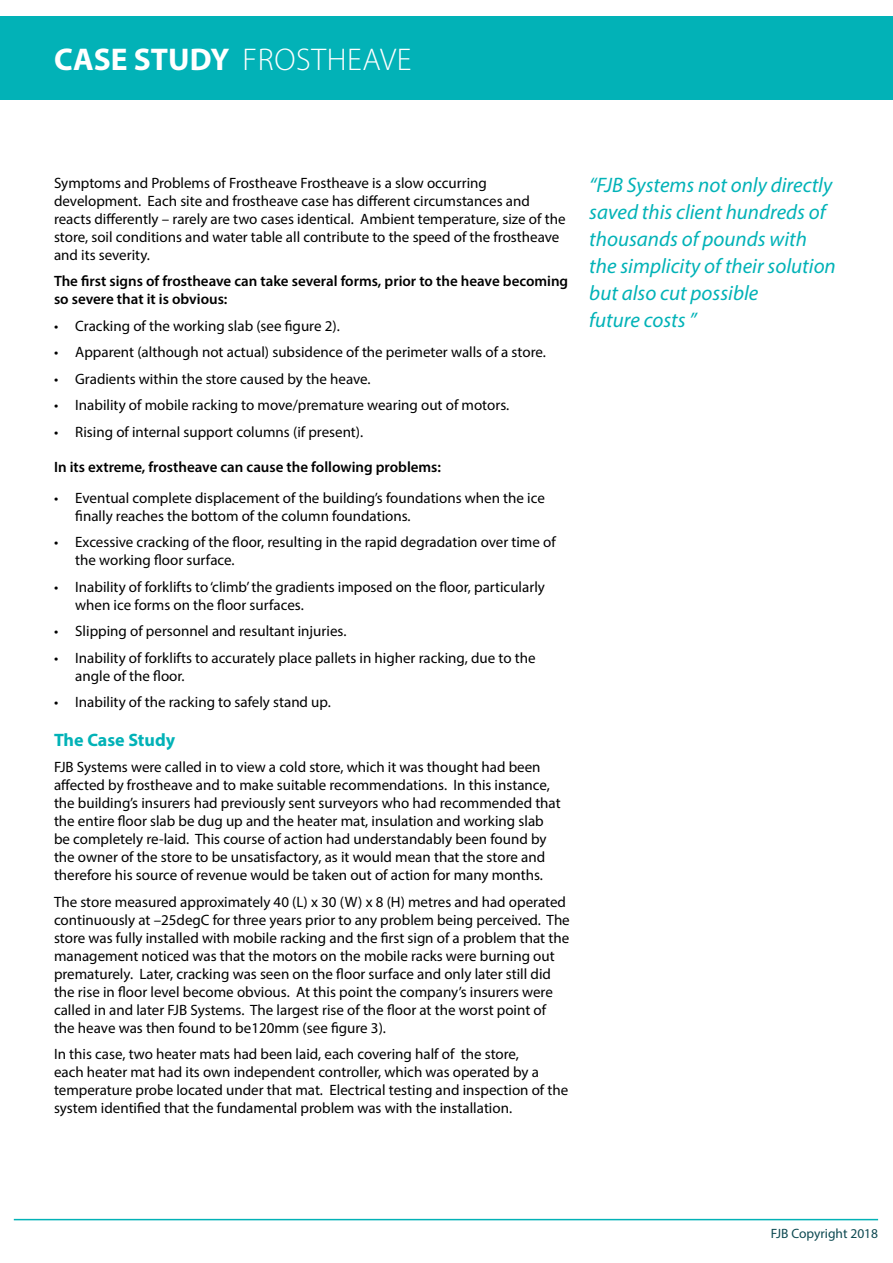
<style>
.page{position:relative;width:893px;height:1263px;background:#fff}
.page>*{position:absolute;margin:0;border:0;box-sizing:border-box;transform-origin:0 0}
.t1{font:300 31.5px "Myriad Pro";letter-spacing:.02em;color:#fff}
.t2{font:italic 21px/27px "Myriad Pro";color:#02b2b7}
.t3{font:700 18px "Myriad Pro";color:#02b2b7}
.t4{font:15px/18px "Myriad Pro";color:#000}
.t5{font:600 15px/18px "Myriad Pro";color:#000}
.t6{font:13.5px "Myriad Pro";color:#0d4951}
.s1{font-weight:700}
</style>
<div class="page">
<hr style="left:14px;top:1219px;width:864px;height:1px;background:#02b2b7">
<div style="left:0;top:16px;width:893px;height:84px;background:#02b2b7"></div>
<h1 class="t1" style="left:54px;top:40px;width:359px"><span class="s1">CASE STUDY</span> FROSTHEAVE</h1>
<p class="t4" style="left:54px;top:173px;width:513px">Symptoms and Problems of Frostheave Frostheave is a slow occurring development. Each site and frostheave case has different circumstances and reacts differently – rarely are two cases identical. Ambient temperature, size of the store, soil conditions and water table all contribute to the speed of the frostheave and its severity.</p>
<p class="t5" style="left:54px;top:272px;width:516px">The first signs of frostheave can take several forms, prior to the heave becoming so severe that it is obvious:</p>
<p class="t4" style="left:54px;top:316px;width:287px">• Cracking of the working slab (see figure 2).</p>
<p class="t4" style="left:54px;top:343px;width:493px">• Apparent (although not actual) subsidence of the perimeter walls of a store.</p>
<p class="t4" style="left:54px;top:369px;width:318px">• Gradients within the store caused by the heave.</p>
<p class="t4" style="left:54px;top:396px;width:457px">• Inability of mobile racking to move/premature wearing out of motors.</p>
<p class="t4" style="left:54px;top:422px;width:311px">• Rising of internal support columns (if present).</p>
<p class="t5" style="left:54px;top:457px;width:389px">In its extreme, frostheave can cause the following problems:</p>
<p class="t4" style="left:75px;top:488px;width:471px;text-indent:-21px">• Eventual complete displacement of the building’s foundations when the ice finally reaches the bottom of the column foundations.</p>
<p class="t4" style="left:75px;top:533px;width:482px;text-indent:-21px">• Excessive cracking of the floor, resulting in the rapid degradation over time of the working floor surface.</p>
<p class="t4" style="left:75px;top:577px;width:471px;text-indent:-21px">• Inability of forklifts to ‘climb’ the gradients imposed on the floor, particularly when ice forms on the floor surfaces.</p>
<p class="t4" style="left:54px;top:622px;width:294px">• Slipping of personnel and resultant injuries.</p>
<p class="t4" style="left:75px;top:648px;width:462px;text-indent:-21px">• Inability of forklifts to accurately place pallets in higher racking, due to the angle of the floor.</p>
<p class="t4" style="left:54px;top:693px;width:278px">• Inability of the racking to safely stand up.</p>
<p class="t3" style="left:54px;top:728px;width:123px">The Case Study</p>
<p class="t4" style="left:54px;top:758px;width:508px">FJB Systems were called in to view a cold store, which it was thought had been affected by frostheave and to make suitable recommendations. In this instance, the building’s insurers had previously sent surveyors who had recommended that the entire floor slab be dug up and the heater mat, insulation and working slab be completely re-laid. This course of action had understandably been found by the owner of the store to be unsatisfactory, as it would mean that the store and therefore his source of revenue would be taken out of action for many months.</p>
<p class="t4" style="left:54px;top:892px;width:517px">The store measured approximately 40 (L) x 30 (W) x 8 (H) metres and had operated continuously at –25degC for three years prior to any problem being perceived. The store was fully installed with mobile racking and the first sign of a problem that the management noticed was that the motors on the mobile racks were burning out prematurely. Later, cracking was seen on the floor surface and only later still did the rise in floor level become obvious. At this point the company’s insurers were called in and later FJB Systems. The largest rise of the floor at the worst point of the heave was then found to be120mm (see figure 3).</p>
<p class="t4" style="left:54px;top:1045px;width:516px">In this case, two heater mats had been laid, each covering half of the store,<br>each heater mat had its own independent controller, which was operated by a temperature probe located under that mat. Electrical testing and inspection of the system identified that the fundamental problem was with the installation.</p>
<h2 class="t2" style="left:589px;top:171px;width:248px">“FJB Systems not only directly saved this client hundreds of thousands of pounds with the simplicity of their solution but also cut possible<br>future costs ”</h2>
<p class="t6" style="left:771px;top:1225px;width:109px">FJB Copyright 2018</p>
</div>
